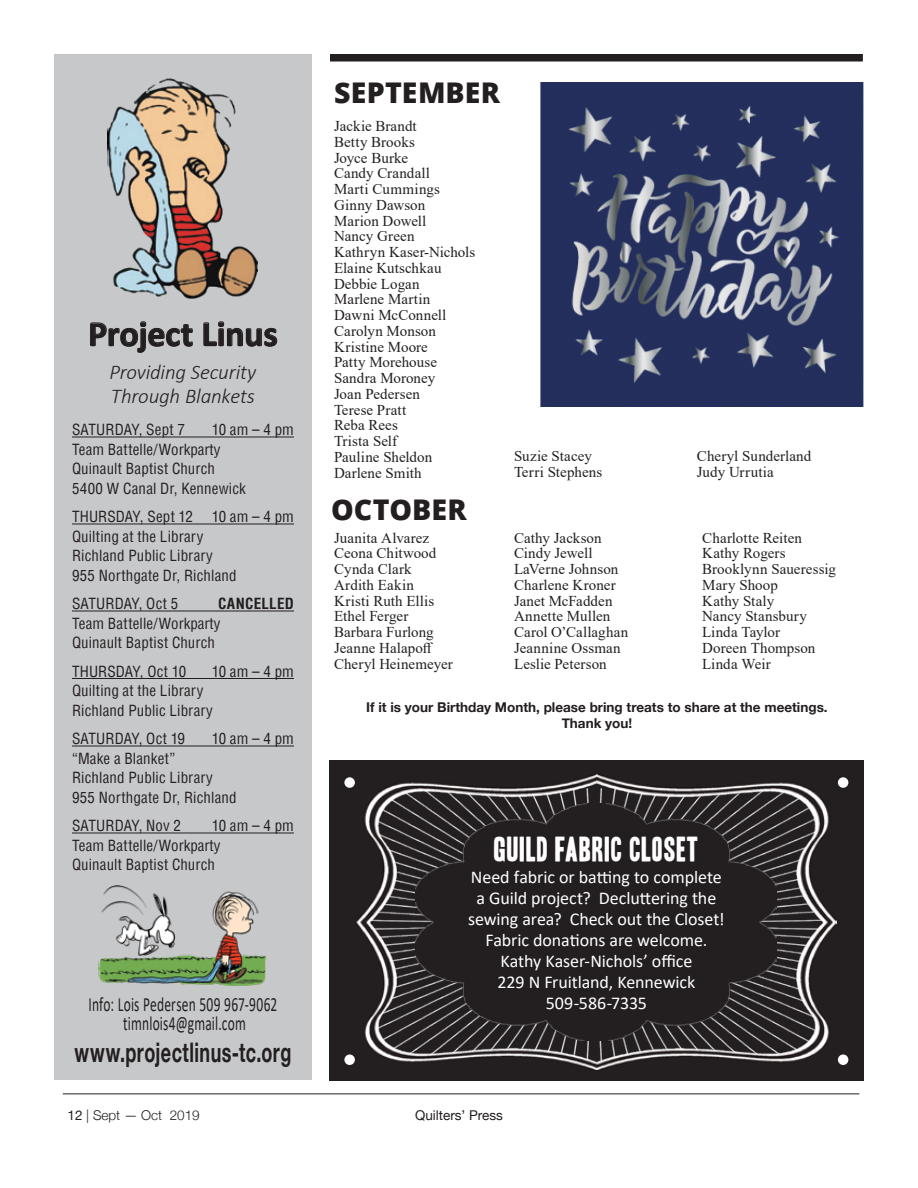
<style>
.page{position:relative;width:918px;height:1188px;background:#fff}
.page>*{position:absolute;margin:0;border:0;box-sizing:border-box;transform-origin:0 0}
.Main_Head_2{font:700 36px "Calibri";letter-spacing:-.005em;color:#231f20}
.Main_Head_2-2{font:30px "Headline One HPLHS";letter-spacing:.03em;color:#fff}
.Main_Head_2-3{font:800 28.5px "Open Sans";letter-spacing:.005em;color:#231f20}
.Main_Head_2-4{font:700 27px "Helvetica Neue";letter-spacing:.025em;color:#231f20;scale:.67 1}
.Main_Head_2-5{font:italic 300 21px "Calibri";letter-spacing:-.01em;color:#231f20}
.Main_Head_2-6{font:20.25px "Calibri";letter-spacing:.015em;color:#231f20;scale:.67 1}
.Main_Head_2-7{font:18px "Calibri";letter-spacing:-.005em;color:#fff}
.Main_Head_2-8{font:15px "Times New Roman";letter-spacing:.005em;color:#231f20}
.Main_Head_2-9{font:condensed 15px "Helvetica";letter-spacing:.01em;color:#231f20}
.Main_Head_2-10{font:700 condensed 15px "Helvetica";letter-spacing:.02em;color:#231f20}
.Side_Body{font:700 13.5px "Helvetica Neue";color:#231f20}
.t1{font:300 13.5px "Helvetica Neue";color:#231f20}
.t2{font:13.5px "Helvetica Neue";color:#231f20}
.s1{font-weight:400}
</style>
<div class="page">
<hr style="left:63px;top:1094px;width:796px;height:1px;background:#231f20">
<div style="left:54px;top:54px;width:258px;height:1026px;background:#c7c8ca"></div>
<hr style="left:72px;top:437px;width:222px;height:1px;background:#231f20">
<hr style="left:72px;top:524px;width:222px;height:1px;background:#231f20">
<hr style="left:72px;top:611px;width:222px;height:1px;background:#231f20">
<hr style="left:72px;top:678px;width:222px;height:1px;background:#231f20">
<hr style="left:72px;top:746px;width:222px;height:1px;background:#231f20">
<hr style="left:72px;top:833px;width:222px;height:1px;background:#231f20">
<img style="left:108px;top:78px;width:150px;height:221px">
<svg style="left:90px;top:321px;width:103px;height:32px"></svg>
<svg style="left:203px;top:321px;width:75px;height:26px"></svg>
<div style="left:330px;top:760px;width:534px;height:321px;background:#231f20"></div>
<img style="left:356px;top:774px;width:480px;height:295px">
<img style="left:416px;top:804px;width:361px;height:237px">
<div style="left:344px;top:1054px;width:11px;height:11px;background:#fff;border-radius:50%"></div>
<div style="left:344px;top:777px;width:11px;height:11px;background:#fff;border-radius:50%"></div>
<div style="left:838px;top:1054px;width:10px;height:11px;background:#fff;border-radius:50%"></div>
<div style="left:838px;top:777px;width:10px;height:11px;background:#fff;border-radius:50%"></div>
<div style="left:330px;top:54px;width:533px;height:8px;background:#231f20"></div>
<img style="left:99px;top:885px;width:167px;height:101px">
<img style="left:540px;top:82px;width:324px;height:324px">
<p class="Main_Head_2" style="left:88px;top:308px;width:191px">Project Linus</p>
<p class="Main_Head_2-5" style="left:110px;top:359px;width:148px">Providing Security</p>
<p class="Main_Head_2-5" style="left:111px;top:383px;width:146px">Through Blankets</p>
<p class="Main_Head_2-9" style="left:72px;top:420px;width:114px">SATURDAY, Sept 7</p>
<p class="Main_Head_2-9" style="left:212px;top:420px;width:84px">10 am – 4 pm</p>
<p class="Main_Head_2-9" style="left:72px;top:440px;width:150px">Team Battelle/Workparty</p>
<p class="Main_Head_2-9" style="left:72px;top:459px;width:145px">Quinault Baptist Church</p>
<p class="Main_Head_2-9" style="left:72px;top:479px;width:175px">5400 W Canal Dr, Kennewick</p>
<p class="Main_Head_2-9" style="left:72px;top:507px;width:223px">THURSDAY, Sept 12 10 am – 4 pm</p>
<p class="Main_Head_2-9" style="left:72px;top:527px;width:133px">Quilting at the Library</p>
<p class="Main_Head_2-9" style="left:72px;top:546px;width:142px">Richland Public Library</p>
<p class="Main_Head_2-9" style="left:72px;top:566px;width:166px">955 Northgate Dr, Richland</p>
<p class="Main_Head_2-9" style="left:72px;top:594px;width:108px">SATURDAY, Oct 5</p>
<p class="Main_Head_2-10" style="left:218px;top:594px;width:77px">CANCELLED</p>
<p class="Main_Head_2-9" style="left:72px;top:614px;width:150px">Team Battelle/Workparty</p>
<p class="Main_Head_2-9" style="left:72px;top:633px;width:145px">Quinault Baptist Church</p>
<p class="Main_Head_2-9" style="left:72px;top:662px;width:116px">THURSDAY, Oct 10</p>
<p class="Main_Head_2-9" style="left:212px;top:662px;width:84px">10 am – 4 pm</p>
<p class="Main_Head_2-9" style="left:72px;top:681px;width:133px">Quilting at the Library</p>
<p class="Main_Head_2-9" style="left:72px;top:701px;width:142px">Richland Public Library</p>
<p class="Main_Head_2-9" style="left:72px;top:729px;width:115px">SATURDAY, Oct 19</p>
<p class="Main_Head_2-9" style="left:212px;top:729px;width:84px">10 am – 4 pm</p>
<p class="Main_Head_2-9" style="left:72px;top:749px;width:105px">“Make a Blanket”</p>
<p class="Main_Head_2-9" style="left:72px;top:768px;width:142px">Richland Public Library</p>
<p class="Main_Head_2-9" style="left:72px;top:788px;width:166px">955 Northgate Dr, Richland</p>
<p class="Main_Head_2-9" style="left:72px;top:816px;width:111px">SATURDAY, Nov 2</p>
<p class="Main_Head_2-9" style="left:212px;top:816px;width:84px">10 am – 4 pm</p>
<p class="Main_Head_2-9" style="left:72px;top:836px;width:150px">Team Battelle/Workparty</p>
<p class="Main_Head_2-9" style="left:72px;top:855px;width:145px">Quinault Baptist Church</p>
<p class="Main_Head_2-6" style="left:89px;top:990px;width:283px">Info: Lois Pedersen 509 967-9062</p>
<p class="Main_Head_2-6" style="left:123px;top:1010px;width:185px">timnlois4@gmail.com</p>
<p class="Main_Head_2-4" style="left:75px;top:1031px;width:325px">www.projectlinus-tc.org</p>
<p class="Main_Head_2-3" style="left:334px;top:71px;width:168px">SEPTEMBER</p>
<p class="Main_Head_2-8" style="left:334px;top:115px;width:84px">Jackie Brandt</p>
<p class="Main_Head_2-8" style="left:334px;top:131px;width:82px">Betty Brooks</p>
<p class="Main_Head_2-8" style="left:334px;top:147px;width:76px">Joyce Burke</p>
<p class="Main_Head_2-8" style="left:334px;top:163px;width:98px">Candy Crandall</p>
<p class="Main_Head_2-8" style="left:334px;top:178px;width:107px">Marti Cummings</p>
<p class="Main_Head_2-8" style="left:334px;top:194px;width:93px">Ginny Dawson</p>
<p class="Main_Head_2-8" style="left:334px;top:210px;width:94px">Marion Dowell</p>
<p class="Main_Head_2-8" style="left:334px;top:226px;width:82px">Nancy Green</p>
<p class="Main_Head_2-8" style="left:334px;top:241px;width:143px">Kathryn Kaser-Nichols</p>
<p class="Main_Head_2-8" style="left:334px;top:257px;width:109px">Elaine Kutschkau</p>
<p class="Main_Head_2-8" style="left:334px;top:273px;width:87px">Debbie Logan</p>
<p class="Main_Head_2-8" style="left:334px;top:289px;width:98px">Marlene Martin</p>
<p class="Main_Head_2-8" style="left:334px;top:304px;width:114px">Dawni McConnell</p>
<p class="Main_Head_2-8" style="left:334px;top:320px;width:103px">Carolyn Monson</p>
<p class="Main_Head_2-8" style="left:334px;top:336px;width:95px">Kristine Moore</p>
<p class="Main_Head_2-8" style="left:334px;top:352px;width:105px">Patty Morehouse</p>
<p class="Main_Head_2-8" style="left:334px;top:367px;width:103px">Sandra Moroney</p>
<p class="Main_Head_2-8" style="left:334px;top:383px;width:88px">Joan Pedersen</p>
<p class="Main_Head_2-8" style="left:334px;top:399px;width:74px">Terese Pratt</p>
<p class="Main_Head_2-8" style="left:334px;top:415px;width:65px">Reba Rees</p>
<p class="Main_Head_2-8" style="left:334px;top:430px;width:65px">Trista Self</p>
<p class="Main_Head_2-8" style="left:334px;top:446px;width:100px">Pauline Sheldon</p>
<p class="Main_Head_2-8" style="left:334px;top:462px;width:89px">Darlene Smith</p>
<p class="Main_Head_2-3" style="left:331px;top:488px;width:137px">OCTOBER</p>
<p class="Main_Head_2-8" style="left:334px;top:527px;width:97px">Juanita Alvarez</p>
<p class="Main_Head_2-8" style="left:334px;top:543px;width:104px">Ceona Chitwood</p>
<p class="Main_Head_2-8" style="left:334px;top:559px;width:79px">Cynda Clark</p>
<p class="Main_Head_2-8" style="left:334px;top:574px;width:81px">Ardith Eakin</p>
<p class="Main_Head_2-8" style="left:334px;top:590px;width:102px">Kristi Ruth Ellis</p>
<p class="Main_Head_2-8" style="left:334px;top:606px;width:76px">Ethel Ferger</p>
<p class="Main_Head_2-8" style="left:334px;top:622px;width:101px">Barbara Furlong</p>
<p class="Main_Head_2-8" style="left:334px;top:637px;width:100px">Jeanne Halapoff</p>
<p class="Main_Head_2-8" style="left:334px;top:653px;width:120px">Cheryl Heinemeyer</p>
<p class="Main_Head_2-8" style="left:514px;top:445px;width:80px">Suzie Stacey</p>
<p class="Main_Head_2-8" style="left:514px;top:461px;width:90px">Terri Stephens</p>
<p class="Main_Head_2-8" style="left:514px;top:527px;width:89px">Cathy Jackson</p>
<p class="Main_Head_2-8" style="left:514px;top:543px;width:80px">Cindy Jewell</p>
<p class="Main_Head_2-8" style="left:514px;top:559px;width:106px">LaVerne Johnson</p>
<p class="Main_Head_2-8" style="left:514px;top:574px;width:103px">Charlene Kroner</p>
<p class="Main_Head_2-8" style="left:514px;top:590px;width:100px">Janet McFadden</p>
<p class="Main_Head_2-8" style="left:514px;top:606px;width:98px">Annette Mullen</p>
<p class="Main_Head_2-8" style="left:514px;top:622px;width:116px">Carol O’Callaghan</p>
<p class="Main_Head_2-8" style="left:514px;top:637px;width:108px">Jeannine Ossman</p>
<p class="Main_Head_2-8" style="left:514px;top:653px;width:94px">Leslie Peterson</p>
<p class="Main_Head_2-8" style="left:697px;top:445px;width:116px">Cheryl Sunderland</p>
<p class="Main_Head_2-8" style="left:697px;top:461px;width:78px">Judy Urrutia</p>
<p class="Main_Head_2-8" style="left:702px;top:527px;width:101px">Charlotte Reiten</p>
<p class="Main_Head_2-8" style="left:702px;top:543px;width:85px">Kathy Rogers</p>
<p class="Main_Head_2-8" style="left:702px;top:559px;width:135px">Brooklynn Saueressig</p>
<p class="Main_Head_2-8" style="left:702px;top:574px;width:77px">Mary Shoop</p>
<p class="Main_Head_2-8" style="left:702px;top:590px;width:73px">Kathy Staly</p>
<p class="Main_Head_2-8" style="left:702px;top:606px;width:106px">Nancy Stansbury</p>
<p class="Main_Head_2-8" style="left:702px;top:622px;width:79px">Linda Taylor</p>
<p class="Main_Head_2-8" style="left:702px;top:637px;width:115px">Doreen Thompson</p>
<p class="Main_Head_2-8" style="left:702px;top:653px;width:70px">Linda Weir</p>
<p class="Side_Body" style="left:366px;top:696px;width:463px">If it is your Birthday Month, please bring treats to share at the meetings.</p>
<p class="Side_Body" style="left:562px;top:713px;width:72px">Thank you!</p>
<p class="Main_Head_2-2" style="left:494px;top:835px;width:207px">GUILD FABRIC CLOSET</p>
<p class="Main_Head_2-7" style="left:471px;top:864px;width:252px">Need fabric or batting to complete</p>
<p class="Main_Head_2-7" style="left:476px;top:885px;width:241px">a Guild project? Decluttering the</p>
<p class="Main_Head_2-7" style="left:468px;top:906px;width:258px">sewing area? Check out the Closet!</p>
<p class="Main_Head_2-7" style="left:486px;top:927px;width:223px">Fabric donations are welcome.</p>
<p class="Main_Head_2-7" style="left:500px;top:948px;width:193px">Kathy Kaser-Nichols’ office</p>
<p class="Main_Head_2-7" style="left:498px;top:969px;width:199px">229 N Fruitland, Kennewick</p>
<p class="Main_Head_2-7" style="left:546px;top:990px;width:103px">509-586-7335</p>
<p class="t1" style="left:68px;top:1104px;width:134px"><span class="s1">12</span> | Sept — Oct 2019</p>
<p class="t2" style="left:415px;top:1105px;width:89px">Quilters’ Press</p>
</div>
